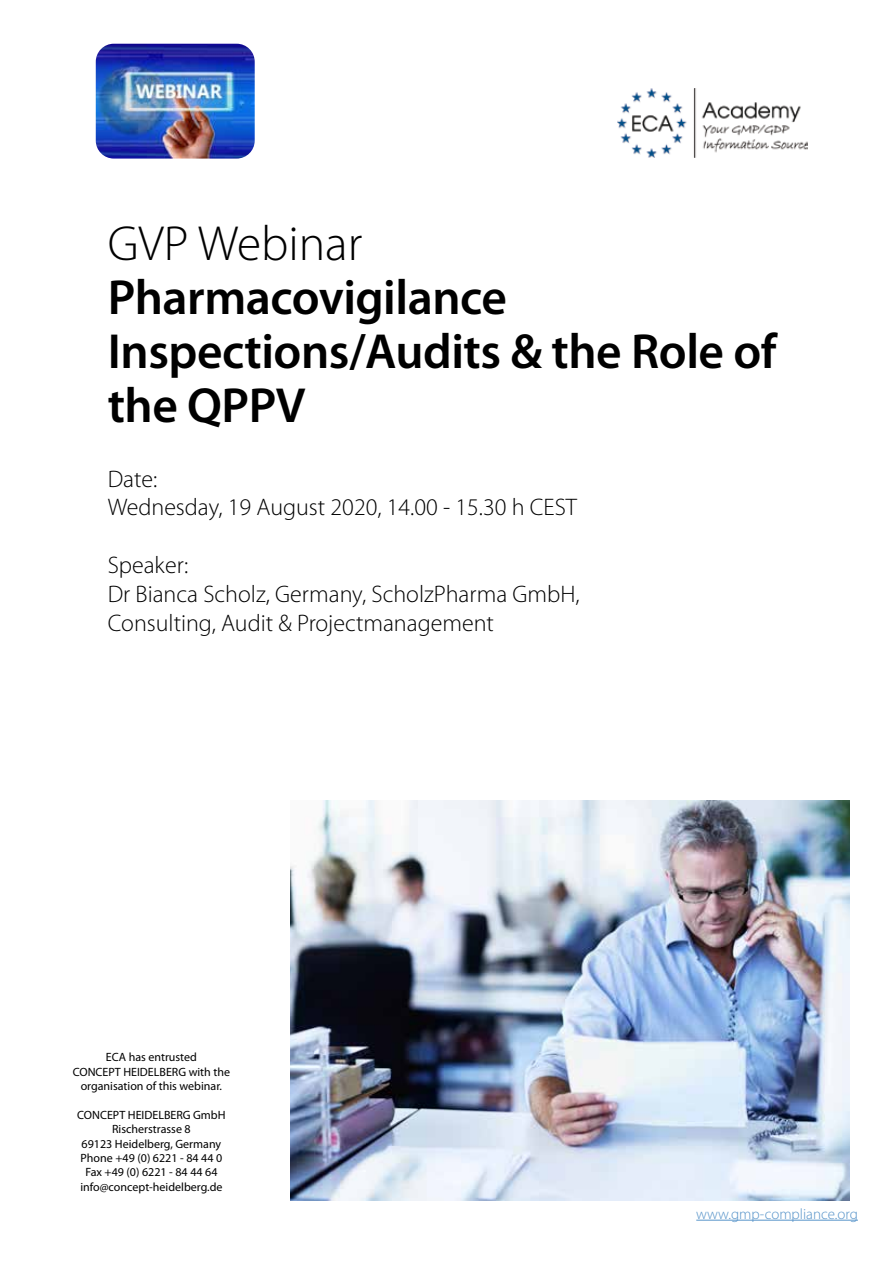
<style>
.page{position:relative;width:893px;height:1263px;background:#fff}
.page>*{position:absolute;margin:0;border:0;box-sizing:border-box;transform-origin:0 0}
.t1{font:600 49.5px/54px "Myriad Pro";letter-spacing:-.01em;color:#000}
.t2{font:300 49.5px "Myriad Pro";color:#000}
.t3{font:300 24px/28.8px "Myriad Pro";color:#000}
.t4{font:300 15px "Myriad Pro";color:#5693c9}
.t5{font:12px/14.4px "Myriad Pro";color:#000;text-align:center}
</style>
<div class="page">
<img style="left:96px;top:44px;width:159px;height:115px">
<hr style="left:696px;top:1220px;width:162px;height:1px;background:#5693c9">
<img style="left:291px;top:800px;width:559px;height:400px">
<img style="left:618px;top:88px;width:189px;height:69px">
<h1 class="t2" style="left:108px;top:216px;width:256px">GVP Webinar</h1>
<h1 class="t1" style="left:108px;top:269px;width:670px">Pharmacovigilance<br>Inspections/Audits &amp; the Role of the QPPV</h1>
<h2 class="t3" style="left:108px;top:464px;width:471px">Date:<br>Wednesday, 19 August 2020, 14.00 - 15.30 h CEST</h2>
<h2 class="t3" style="left:108px;top:551px;width:473px">Speaker:<br>Dr Bianca Scholz, Germany, ScholzPharma GmbH,<br>Consulting, Audit &amp; Projectmanagement</h2>
<p class="t5" style="left:73px;top:1050px;width:159px">ECA has entrusted<br>CONCEPT HEIDELBERG with the organisation of this webinar.</p>
<p class="t5" style="left:77px;top:1108px;width:150px">CONCEPT HEIDELBERG GmbH<br>Rischerstrasse 8<br>69123 Heidelberg, Germany<br>Phone +49 (0) 6221 - 84 44 0<br>Fax +49 (0) 6221 - 84 44 64 info@concept-heidelberg.de</p>
<p class="t4" style="left:696px;top:1205px;width:163px">www.gmp-compliance.org</p>
</div>
